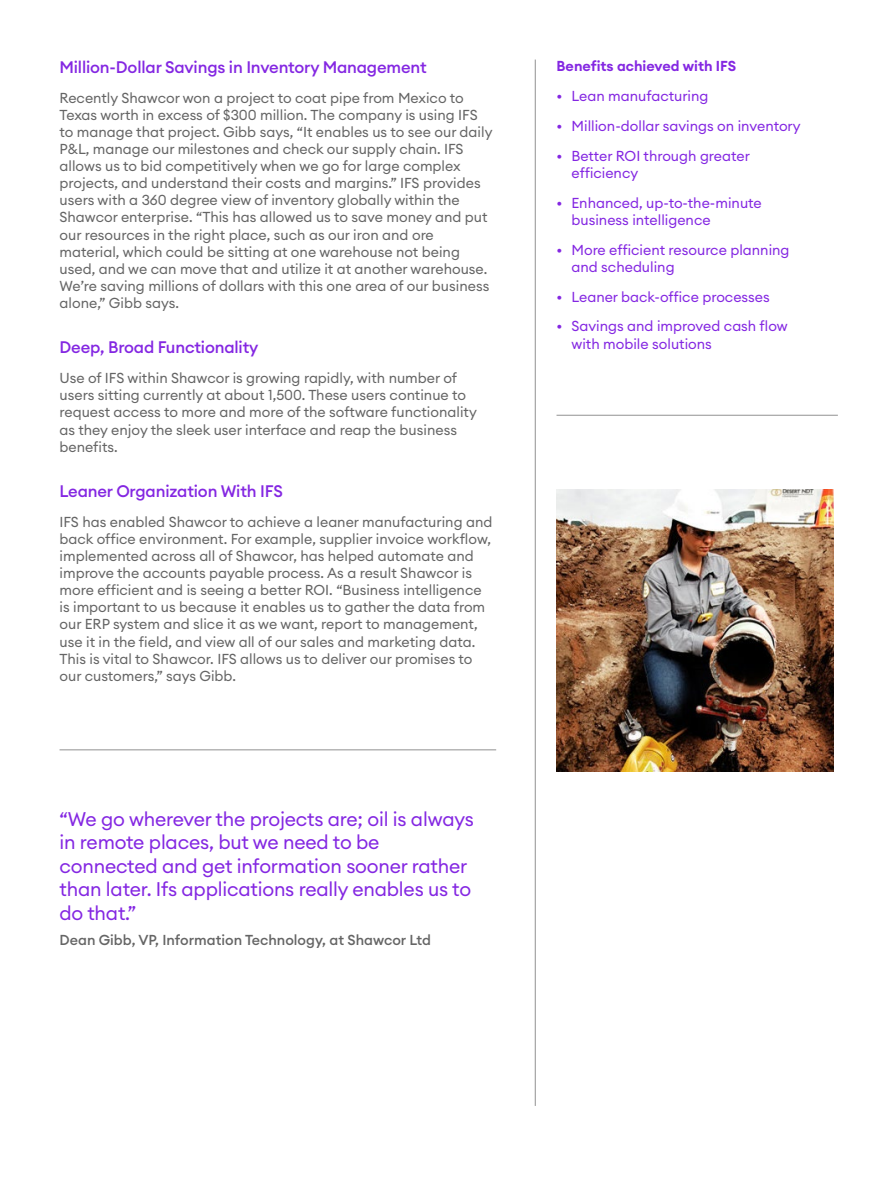
<style>
.page{position:relative;width:893px;height:1191px;background:#fff}
.page>*{position:absolute;margin:0;border:0;box-sizing:border-box;transform-origin:0 0}
.t1{font:19.5px/23.4px "Euclid Circular A";letter-spacing:-.01em;color:#8427e2}
.t2{font:500 16.5px "Euclid Circular A";letter-spacing:-.01em;color:#8427e2}
.t3{font:14.25px/17.1px "Euclid Circular A";color:#656565}
.t4{font:14.25px/17.1px "Euclid Circular A";color:#8427e2}
.t5{font:500 14.25px "Euclid Circular A";color:#656565}
.t6{font:600 14.25px "Euclid Circular A";color:#8427e2}
</style>
<div class="page">
<hr style="left:535px;top:60px;width:1px;height:1046px;background:#919191">
<img style="left:556px;top:490px;width:277px;height:281px">
<hr style="left:60px;top:749px;width:436px;height:1px;background:#919191">
<hr style="left:556px;top:415px;width:282px;height:1px;background:#919191">
<p class="t2" style="left:60px;top:56px;width:369px">Million-Dollar Savings in Inventory Management</p>
<p class="t3" style="left:60px;top:89px;width:434px">Recently Shawcor won a project to coat pipe from Mexico to Texas worth in excess of $300 million. The company is using IFS to manage that project. Gibb says, “It enables us to see our daily P&amp;L, manage our milestones and check our supply chain. IFS allows us to bid competitively when we go for large complex projects, and understand their costs and margins.” IFS provides users with a 360 degree view of inventory globally within the Shawcor enterprise. “This has allowed us to save money and put our resources in the right place, such as our iron and ore material, which could be sitting at one warehouse not being used, and we can move that and utilize it at another warehouse.<br>We’re saving millions of dollars with this one area of our business alone,” Gibb says.</p>
<p class="t2" style="left:60px;top:337px;width:200px">Deep, Broad Functionality</p>
<p class="t3" style="left:60px;top:369px;width:419px">Use of IFS within Shawcor is growing rapidly, with number of users sitting currently at about 1,500. These users continue to request access to more and more of the software functionality as they enjoy the sleek user interface and reap the business benefits.</p>
<p class="t2" style="left:60px;top:480px;width:225px">Leaner Organization With IFS</p>
<p class="t3" style="left:60px;top:513px;width:434px">IFS has enabled Shawcor to achieve a leaner manufacturing and back office environment. For example, supplier invoice workflow, implemented across all of Shawcor, has helped automate and improve the accounts payable process. As a result Shawcor is more efficient and is seeing a better ROI. “Business intelligence is important to us because it enables us to gather the data from our ERP system and slice it as we want, report to management, use it in the field, and view all of our sales and marketing data.<br>This is vital to Shawcor. IFS allows us to deliver our promises to our customers,” says Gibb.</p>
<h1 class="t1" style="left:60px;top:807px;width:416px">“We go wherever the projects are; oil is always in remote places, but we need to be connected and get information sooner rather than later. Ifs applications really enables us to do that.”</h1>
<p class="t5" style="left:60px;top:931px;width:373px">Dean Gibb, VP, Information Technology, at Shawcor Ltd</p>
<p class="t6" style="left:556px;top:57px;width:181px">Benefits achieved with IFS</p>
<p class="t4" style="left:556px;top:87px;width:153px">• Lean manufacturing</p>
<p class="t4" style="left:556px;top:117px;width:246px">• Million-dollar savings on inventory</p>
<p class="t4" style="left:571px;top:147px;width:180px;text-indent:-15px">• Better ROI through greater efficiency</p>
<p class="t4" style="left:571px;top:194px;width:192px;text-indent:-15px">• Enhanced, up-to-the-minute business intelligence</p>
<p class="t4" style="left:571px;top:241px;width:220px;text-indent:-15px">• More efficient resource planning and scheduling</p>
<p class="t4" style="left:556px;top:288px;width:215px">• Leaner back-office processes</p>
<p class="t4" style="left:571px;top:318px;width:218px;text-indent:-15px">• Savings and improved cash flow with mobile solutions</p>
</div>
